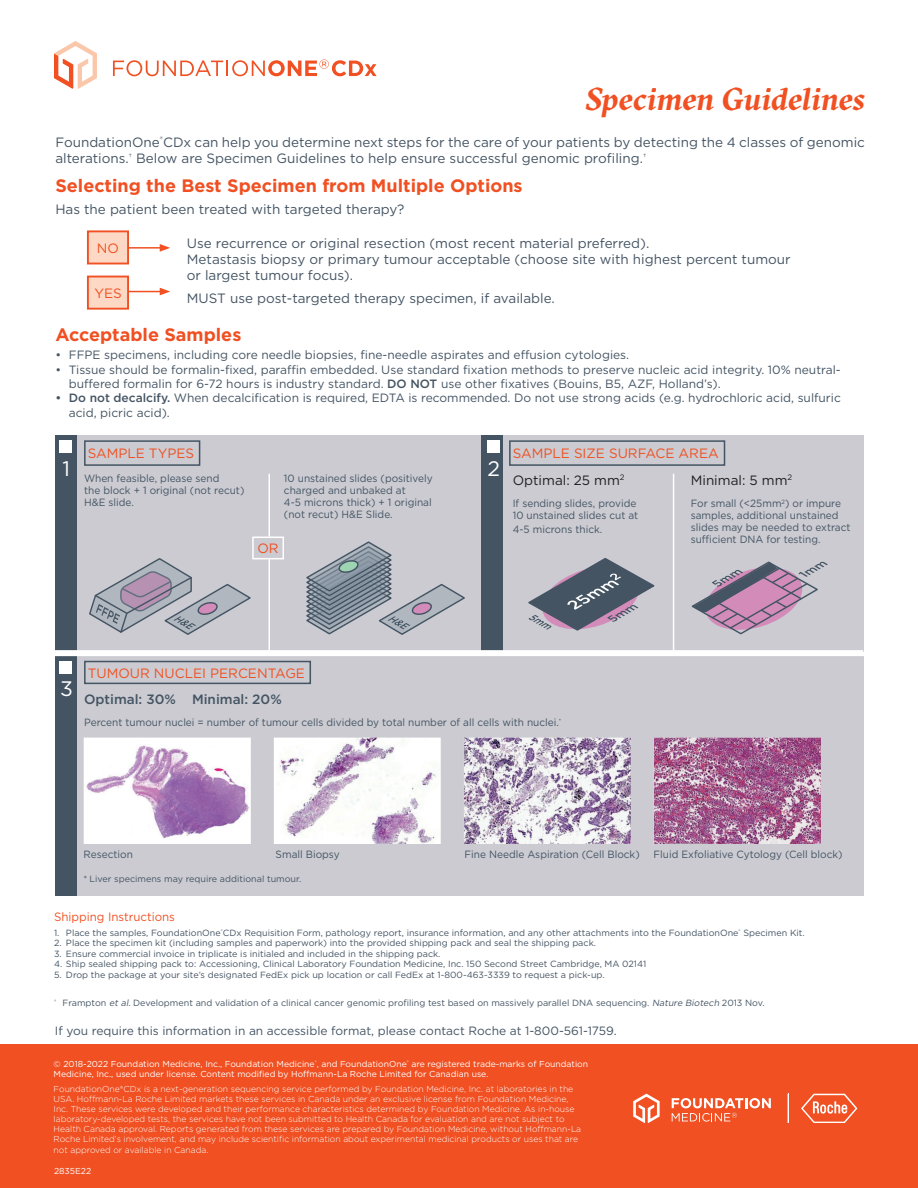
<style>
.page{position:relative;width:918px;height:1188px;background:#fff}
.page>*{position:absolute;margin:0;border:0;box-sizing:border-box;transform-origin:0 0}
.H1orange{font:italic 700 31.5px "GT Sectra";letter-spacing:-.005em;color:#f05022}
.H2_news{font:21px "Gotham";color:#fff}
.h2_orange{font:700 18px "Gotham";color:#f05022}
.b1{font:13.5px/16.2px "Gotham";color:#445463}
.H2_news-2{font:13.5px "Gotham";color:#f05022}
.H1_small{font:13.5px "Gotham";color:#445463}
.H1_small-2{font:13.5px "Gotham";color:#231f20}
.H1_small-3{font:500 13.5px "Gotham";color:#445463}
.b1_bullet{font:13.5px "Gotham";color:#f05022}
.b2_foot{font:12px/14.4px "Gotham";color:#445463}
.b3_Address{font:12px "Gotham";color:#f05022;scale:.96 1}
.Label{font:10.5px/12px "Gotham";color:#445463;scale:.96 1}
.b2_footnote{font:9px "Gotham";color:#445463}
.b3_references{font:9px "Gotham";color:#445463}
.Mice_text{font:300 8.7px/10.2px "Gotham";color:#fff}
.Mice_text-2{font:8.7px/10.2px "Gotham";color:#fff}
.b3_references-2{font:8.7px "Gotham";color:#fff}
.s1{font-weight:500}
.s2{font-style:italic}
</style>
<div class="page">
<div style="left:57px;top:435px;width:807px;height:216px;background:#cbcbd1"></div>
<div style="left:0;top:1044px;width:918px;height:144px;background:#f05022"></div>
<div style="left:55px;top:656px;width:808px;height:239px;background:#cbcbd1"></div>
<img style="left:76px;top:656px;width:744px;height:187px">
<div style="left:55px;top:435px;width:21px;height:460px;background:#445463"></div>
<div style="left:482px;top:435px;width:21px;height:216px;background:#445463"></div>
<div style="left:87px;top:230px;width:42px;height:34px;background:#fdd8c4;border:2px solid #f05022"></div>
<hr style="left:128px;top:247px;width:34px;height:2px;background:#f05022">
<svg style="left:160px;top:244px;width:10px;height:8px"></svg>
<div style="left:87px;top:276px;width:42px;height:34px;background:#fdd8c4;border:2px solid #f05022"></div>
<hr style="left:128px;top:291px;width:34px;height:1px;background:#f05022">
<svg style="left:160px;top:288px;width:10px;height:7px"></svg>
<div style="left:84px;top:440px;width:116px;height:26px;border:2px solid #445463"></div>
<div style="left:84px;top:661px;width:227px;height:23px;border:2px solid #445463"></div>
<div style="left:509px;top:440px;width:216px;height:26px;border:2px solid #445463"></div>
<hr style="left:673px;top:474px;width:1px;height:180px;background:#fff">
<hr style="left:269px;top:559px;width:1px;height:92px;background:#fff">
<hr style="left:269px;top:474px;width:1px;height:63px;background:#fff">
<svg style="left:801px;top:1094px;width:56px;height:29px"></svg>
<svg style="left:788px;top:1094px;width:1px;height:29px"></svg>
<svg style="left:633px;top:1094px;width:27px;height:29px"></svg>
<svg style="left:672px;top:1098px;width:99px;height:24px"></svg>
<div style="left:60px;top:661px;width:12px;height:13px;background:#fff"></div>
<div style="left:487px;top:440px;width:12px;height:13px;background:#fff"></div>
<div style="left:55px;top:650px;width:808px;height:6px;background:#fff"></div>
<div style="left:59px;top:440px;width:13px;height:13px;background:#fff"></div>
<div style="left:252px;top:537px;width:32px;height:22px;border:2px solid #fff"></div>
<svg style="left:54px;top:41px;width:43px;height:48px"></svg>
<svg style="left:113px;top:59px;width:264px;height:17px"></svg>
<svg style="left:89px;top:557px;width:164px;height:78px"></svg>
<svg style="left:306px;top:541px;width:159px;height:94px"></svg>
<svg style="left:528px;top:558px;width:127px;height:73px"></svg>
<svg style="left:691px;top:561px;width:137px;height:74px"></svg>
<p class="H1orange" style="left:586px;top:79px;width:281px">Specimen Guidelines</p>
<p class="b1" style="left:55px;top:134px;width:811px">FoundationOne<sup>®</sup>CDx can help you determine next steps for the care of your patients by detecting the 4 classes of genomic alterations.<sup>†</sup> Below are Specimen Guidelines to help ensure successful genomic profiling.<sup>†</sup></p>
<p class="h2_orange" style="left:55px;top:173px;width:469px">Selecting the Best Specimen from Multiple Options</p>
<p class="H1_small" style="left:55px;top:200px;width:351px">Has the patient been treated with targeted therapy?</p>
<p class="b1_bullet" style="left:97px;top:240px;width:24px">NO</p>
<p class="b1_bullet" style="left:94px;top:284px;width:29px">YES</p>
<p class="b1" style="left:187px;top:234px;width:464px">Use recurrence or original resection (most recent material preferred).</p>
<p class="b1" style="left:187px;top:251px;width:605px">Metastasis biopsy or primary tumour acceptable (choose site with highest percent tumour or largest tumour focus).</p>
<p class="b1" style="left:187px;top:290px;width:370px">MUST use post-targeted therapy specimen, if available.</p>
<p class="h2_orange" style="left:55px;top:322px;width:188px">Acceptable Samples</p>
<p class="b2_foot" style="left:55px;top:347px;width:575px">• FFPE specimens, including core needle biopsies, fine-needle aspirates and effusion cytologies.</p>
<p class="b2_foot" style="left:69px;top:362px;width:773px;text-indent:-14px">• Tissue should be formalin-fixed, paraffin embedded. Use standard fixation methods to preserve nucleic acid integrity. 10% neutral&shy;buffered formalin for 6-72 hours is industry standard. <span class="s1">DO NOT</span> use other fixatives (Bouins, B5, AZF, Holland’s).</p>
<p class="b2_foot" style="left:69px;top:391px;width:774px;text-indent:-14px"><span class="s1">• Do not decalcify.</span> When decalcification is required, EDTA is recommended. Do not use strong acids (e.g. hydrochloric acid, sulfuric acid, picric acid).</p>
<p class="H2_news-2" style="left:88px;top:445px;width:108px">SAMPLE TYPES</p>
<p class="H2_news-2" style="left:513px;top:445px;width:208px">SAMPLE SIZE SURFACE AREA</p>
<p class="H2_news" style="left:63px;top:455px;width:9px">1</p>
<p class="H2_news" style="left:488px;top:455px;width:14px">2</p>
<p class="Label" style="left:84px;top:472px;width:169px">When feasible, please send<br>the block + 1 original (not recut)<br>H&amp;E slide.</p>
<p class="H1_small-2" style="left:513px;top:471px;width:113px">Optimal: 25 mm<sup>2</sup></p>
<p class="Label" style="left:284px;top:472px;width:157px">10 unstained slides (positively</p>
<p class="Label" style="left:284px;top:484px;width:155px">charged and unbaked at<br>4-5 microns thick) + 1 original (not recut) H&amp;E Slide.</p>
<p class="Label" style="left:513px;top:497px;width:132px">If sending slides, provide<br>10 unstained slides cut at</p>
<p class="Label" style="left:513px;top:523px;width:95px">4-5 microns thick.</p>
<p class="H2_news-2" style="left:257px;top:540px;width:23px">OR</p>
<p class="H2_news" style="left:60px;top:676px;width:14px">3</p>
<p class="H2_news-2" style="left:88px;top:664px;width:219px">TUMOUR NUCLEI PERCENTAGE</p>
<p class="H1_small-3" style="left:84px;top:690px;width:199px">Optimal: 30% Minimal: 20%</p>
<p class="Label" style="left:84px;top:716px;width:499px">Percent tumour nuclei = number of tumour cells divided by total number of all cells with nuclei.<sup>*</sup></p>
<p class="H1_small-2" style="left:691px;top:471px;width:103px">Minimal: 5 mm<sup>2</sup></p>
<p class="Label" style="left:691px;top:497px;width:168px">For small (&lt;25mm<sup>2</sup>) or impure samples, additional unstained slides may be needed to extract sufficient DNA for testing.</p>
<p class="Label" style="left:84px;top:848px;width:53px">Resection</p>
<p class="Label" style="left:276px;top:848px;width:68px">Small Biopsy</p>
<p class="Label" style="left:465px;top:848px;width:184px">Fine Needle Aspiration (Cell Block)</p>
<p class="Label" style="left:654px;top:848px;width:198px">Fluid Exfoliative Cytology (Cell block)</p>
<p class="b2_footnote" style="left:84px;top:873px;width:219px">* Liver specimens may require additional tumour.</p>
<p class="b3_Address" style="left:54px;top:909px;width:128px">Shipping Instructions</p>
<p class="b2_footnote" style="left:54px;top:927px;width:752px">1. Place the samples, FoundationOne<sup>®</sup>CDx Requisition Form, pathology report, insurance information, and any other attachments into the FoundationOne<sup>®</sup> Specimen Kit.</p>
<p class="b2_footnote" style="left:54px;top:937px;width:544px">2. Place the specimen kit (including samples and paperwork) into the provided shipping pack and seal the shipping pack.</p>
<p class="b2_footnote" style="left:54px;top:948px;width:388px">3. Ensure commercial invoice in triplicate is initialed and included in the shipping pack.</p>
<p class="b2_footnote" style="left:54px;top:958px;width:594px">4. Ship sealed shipping pack to: Accessioning, Clinical Laboratory Foundation Medicine, Inc. 150 Second Street Cambridge, MA 02141</p>
<p class="b2_footnote" style="left:54px;top:969px;width:552px">5. Drop the package at your site’s designated FedEx pick up location or call FedEx at 1-800-463-3339 to request a pick-up.</p>
<p class="b3_references" style="left:54px;top:997px;width:712px"><sup>†</sup> Frampton <span class="s2">et al</span>. Development and validation of a clinical cancer genomic profiling test based on massively parallel DNA sequencing. <span class="s2">Nature Biotech</span> 2013 Nov.</p>
<p class="b2_foot" style="left:55px;top:1023px;width:563px">If you require this information in an accessible format, please contact Roche at 1-800-561-1759.</p>
<p class="Mice_text-2" style="left:54px;top:1059px;width:536px">© 2018-2022 Foundation Medicine, Inc., Foundation Medicine<sup>®</sup>, and FoundationOne<sup>®</sup> are registered trade-marks of Foundation<br>Medicine, Inc., used under license. Content modified by Hoffmann-La Roche Limited for Canadian use.</p>
<p class="Mice_text" style="left:54px;top:1083px;width:529px">FoundationOne®CDx is a next-generation sequencing service performed by Foundation Medicine, Inc. at laboratories in the USA. Hoffmann-La Roche Limited markets these services in Canada under an exclusive license from Foundation Medicine, Inc. These services were developed and their performance characteristics determined by Foundation Medicine. As in-house laboratory-developed tests, the services have not been submitted to Health Canada for evaluation and are not subject to Health Canada approval. Reports generated from these services are prepared by Foundation Medicine, without Hoffmann-La Roche Limited’s involvement, and may include scientific information about experimental medicinal products or uses that are not approved or available in Canada.</p>
<p class="b3_references-2" style="left:54px;top:1165px;width:39px">2835E22</p>
</div>
